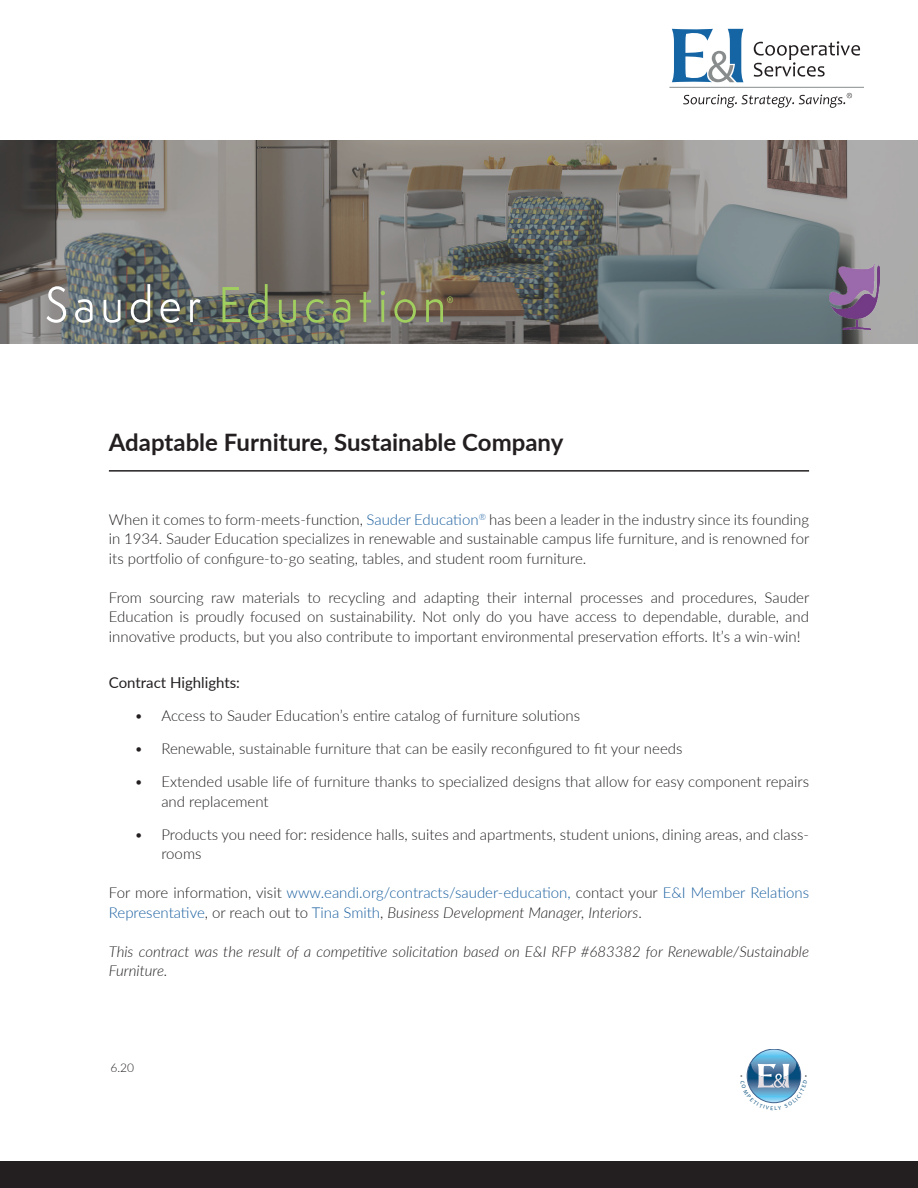
<style>
.page{position:relative;width:918px;height:1188px;background:#fff}
.page>*{position:absolute;margin:0;border:0;box-sizing:border-box;transform-origin:0 0}
.t1{font:700 24px "Lato";color:#231f20}
.t2{font:300 15px/19.5px "Lato";color:#231f20;text-align:justify}
.t3{font:300 15px/19.5px "Lato";color:#175d9e}
.t4{font:italic 300 15px/19.5px "Lato";color:#231f20}
.t5{font:15px "Lato";color:#231f20}
.t6{font:300 12px "Lato";color:#231f20}
.s1{color:#175d9e}
.s2{color:#231f20}
.s3{font-style:italic;color:#231f20}
</style>
<div class="page">
<svg style="left:754px;top:41px;width:106px;height:36px"></svg>
<svg style="left:672px;top:29px;width:72px;height:53px"></svg>
<hr style="left:669px;top:87px;width:195px;height:1px;background:#898c8d">
<svg style="left:683px;top:93px;width:169px;height:15px"></svg>
<hr style="left:109px;top:470px;width:700px;height:2px;background:#231f20">
<div style="left:0;top:1161px;width:918px;height:27px;background:#231f20"></div>
<svg style="left:0;top:140px;width:918px;height:204px;background:#797a76"></svg>
<img style="left:830px;top:263px;width:49px;height:67px">
<svg style="left:47px;top:286px;width:19px;height:37px"></svg>
<svg style="left:75px;top:299px;width:18px;height:24px"></svg>
<svg style="left:104px;top:300px;width:17px;height:23px"></svg>
<svg style="left:131px;top:284px;width:19px;height:39px"></svg>
<svg style="left:161px;top:299px;width:19px;height:24px"></svg>
<svg style="left:190px;top:299px;width:11px;height:23px"></svg>
<svg style="left:222px;top:287px;width:18px;height:35px"></svg>
<svg style="left:248px;top:284px;width:20px;height:39px"></svg>
<svg style="left:279px;top:300px;width:17px;height:23px"></svg>
<svg style="left:306px;top:299px;width:19px;height:24px"></svg>
<svg style="left:333px;top:299px;width:17px;height:24px"></svg>
<svg style="left:360px;top:292px;width:11px;height:30px"></svg>
<hr style="left:381px;top:300px;width:3px;height:22px;background:#a1cf5f">
<svg style="left:381px;top:291px;width:4px;height:4px"></svg>
<svg style="left:394px;top:299px;width:22px;height:24px"></svg>
<svg style="left:426px;top:296px;width:27px;height:26px"></svg>
<svg style="left:740px;top:1049px;width:67px;height:55px"></svg>
<h1 class="t1" style="left:109px;top:425px;width:456px">Adaptable Furniture, Sustainable Company</h1>
<p class="t2" style="left:109px;top:509px;width:702px">When it comes to form-meets-function, <span class="s1">Sauder Education</span><sup>®</sup> has been a leader in the industry since its founding in 1934. Sauder Education specializes in renewable and sustainable campus life furniture, and is renowned for its portfolio of configure-to-go seating, tables, and student room furniture.</p>
<p class="t2" style="left:109px;top:587px;width:702px">From sourcing raw materials to recycling and adapting their internal processes and procedures, Sauder Education is proudly focused on sustainability. Not only do you have access to dependable, durable, and innovative products, but you also contribute to important environmental preservation efforts. It’s a win-win!</p>
<p class="t5" style="left:109px;top:672px;width:133px">Contract Highlights:</p>
<p class="t2" style="left:134px;top:705px;width:447px">• Access to Sauder Education’s entire catalog of furniture solutions</p>
<p class="t2" style="left:134px;top:738px;width:550px">• Renewable, sustainable furniture that can be easily reconfigured to fit your needs</p>
<p class="t2" style="left:161px;top:771px;width:649px;text-indent:-27px">• Extended usable life of furniture thanks to specialized designs that allow for easy component repairs and replacement</p>
<p class="t2" style="left:161px;top:824px;width:649px;text-indent:-27px">• Products you need for: residence halls, suites and apartments, student unions, dining areas, and class&shy;rooms</p>
<p class="t3" style="left:109px;top:882px;width:702px"><span class="s2">For more information, visit</span> www.eandi.org/contracts/sauder-education, <span class="s2">contact your</span> E&amp;I Member Relations<br>Representative<span class="s2">, or reach out to</span> Tina Smith<span class="s2">,</span> <span class="s3">Business Development Manager, Interiors</span><span class="s2">.</span></p>
<p class="t4" style="left:109px;top:941px;width:702px">This contract was the result of a competitive solicitation based on E&amp;I RFP #683382 for Renewable/Sustainable<br>Furniture.</p>
<p class="t6" style="left:110px;top:1059px;width:25px">6.20</p>
</div>
